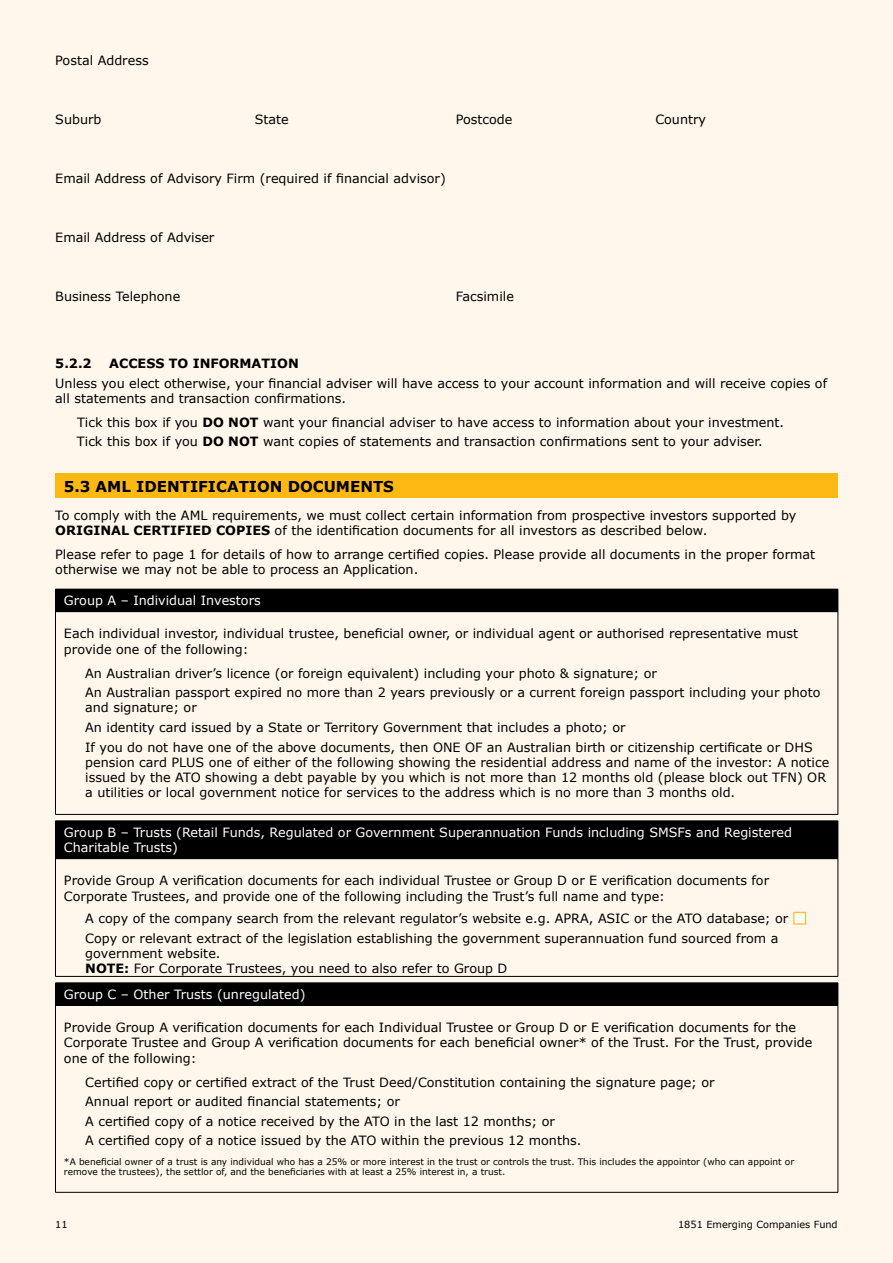
<style>
.page{position:relative;width:893px;height:1263px;background:#fff7eb}
.page>*{position:absolute;margin:0;border:0;box-sizing:border-box;transform-origin:0 0}
.t1{font:700 15px "Verdana";color:#000}
.t2{font:12.75px/15.3px "Verdana";color:#000}
.t3{font:12.75px/15.3px "Verdana";color:#fff}
.t4{font:700 12.75px "Verdana";color:#000}
.t5{font:9.75px "Verdana";color:#000}
.t6{font:9px/10.8px "Verdana";color:#000}
.s1{font-weight:700}
</style>
<div class="page">
<div style="left:55px;top:474px;width:783px;height:24px;background:#fdb913"></div>
<div style="left:55px;top:589px;width:783px;height:23px;background:#000"></div>
<svg style="left:838px;top:589px;width:1px;height:22px"></svg>
<hr style="left:55px;top:612px;width:1px;height:202px;background:#000">
<hr style="left:838px;top:612px;width:1px;height:202px;background:#000">
<hr style="left:55px;top:814px;width:783px;height:1px;background:#000">
<div style="left:55px;top:821px;width:783px;height:38px;background:#000"></div>
<hr style="left:55px;top:820px;width:783px;height:1px;background:#000">
<hr style="left:838px;top:821px;width:1px;height:37px;background:#000">
<hr style="left:55px;top:859px;width:1px;height:117px;background:#000">
<hr style="left:838px;top:859px;width:1px;height:117px;background:#000">
<hr style="left:55px;top:976px;width:783px;height:1px;background:#000">
<div style="left:793px;top:912px;width:13px;height:12px;background:#fff;border:1px solid #fdb913"></div>
<div style="left:55px;top:983px;width:783px;height:22px;background:#000"></div>
<hr style="left:55px;top:982px;width:783px;height:1px;background:#000">
<svg style="left:838px;top:983px;width:1px;height:22px"></svg>
<hr style="left:55px;top:1005px;width:783px;height:1px;background:#000">
<hr style="left:55px;top:1005px;width:1px;height:187px;background:#000">
<hr style="left:838px;top:1005px;width:1px;height:187px;background:#000">
<hr style="left:55px;top:1192px;width:783px;height:1px;background:#000">
<p class="t2" style="left:55px;top:53px;width:95px">Postal Address</p>
<p class="t2" style="left:55px;top:112px;width:48px">Suburb</p>
<p class="t2" style="left:255px;top:112px;width:36px">State</p>
<p class="t2" style="left:456px;top:112px;width:58px">Postcode</p>
<p class="t2" style="left:655px;top:112px;width:52px">Country</p>
<p class="t2" style="left:55px;top:171px;width:392px">Email Address of Advisory Firm (required if financial advisor)</p>
<p class="t2" style="left:55px;top:230px;width:161px">Email Address of Adviser</p>
<p class="t2" style="left:55px;top:289px;width:126px">Business Telephone</p>
<p class="t2" style="left:456px;top:289px;width:60px">Facsimile</p>
<p class="t4" style="left:55px;top:355px;width:38px">5.2.2</p>
<p class="t4" style="left:109px;top:355px;width:191px">ACCESS TO INFORMATION</p>
<p class="t2" style="left:55px;top:376px;width:773px">Unless you elect otherwise, your financial adviser will have access to your account information and will receive copies of all statements and transaction confirmations.</p>
<p class="t2" style="left:77px;top:413px;width:709px;line-height:19.5px">Tick this box if you <span class="s1">DO NOT</span> want your financial adviser to have access to information about your investment.<br>Tick this box if you <span class="s1">DO NOT</span> want copies of statements and transaction confirmations sent to your adviser.</p>
<p class="t1" style="left:64px;top:476px;width:332px">5.3 AML IDENTIFICATION DOCUMENTS</p>
<p class="t2" style="left:55px;top:508px;width:743px">To comply with the AML requirements, we must collect certain information from prospective investors supported by<br><span class="s1">ORIGINAL CERTIFIED COPIES</span> of the identification documents for all investors as described below.</p>
<p class="t2" style="left:55px;top:547px;width:761px">Please refer to page 1 for details of how to arrange certified copies. Please provide all documents in the proper format otherwise we may not be able to process an Application.</p>
<p class="t3" style="left:64px;top:593px;width:198px">Group A – Individual Investors</p>
<p class="t2" style="left:64px;top:626px;width:736px">Each individual investor, individual trustee, beneficial owner, or individual agent or authorised representative must provide one of the following:</p>
<p class="t2" style="left:85px;top:663px;width:737px;line-height:19.5px">An Australian driver’s licence (or foreign equivalent) including your photo &amp; signature; or<br>An Australian passport expired no more than 2 years previously or a current foreign passport including your photo</p>
<p class="t2" style="left:85px;top:698px;width:729px;line-height:19.5px">and signature; or<br>An identity card issued by a State or Territory Government that includes a photo; or<br>If you do not have one of the above documents, then ONE OF an Australian birth or citizenship certificate or DHS</p>
<p class="t2" style="left:85px;top:755px;width:746px">pension card PLUS one of either of the following showing the residential address and name of the investor: A notice issued by the ATO showing a debt payable by you which is not more than 12 months old (please block out TFN) OR a utilities or local government notice for services to the address which is no more than 3 months old.</p>
<p class="t3" style="left:64px;top:825px;width:729px">Group B – Trusts (Retail Funds, Regulated or Government Superannuation Funds including SMSFs and Registered<br>Charitable Trusts)</p>
<p class="t2" style="left:64px;top:873px;width:707px">Provide Group A verification documents for each individual Trustee or Group D or E verification documents for<br>Corporate Trustees, and provide one of the following including the Trust’s full name and type:</p>
<p class="t2" style="left:85px;top:909px;width:705px;line-height:19.5px">A copy of the company search from the relevant regulator’s website e.g. APRA, ASIC or the ATO database; or<br>Copy or relevant extract of the legislation establishing the government superannuation fund sourced from a</p>
<p class="t2" style="left:85px;top:946px;width:424px">government website.<br><span class="s1">NOTE:</span> For Corporate Trustees, you need to also refer to Group D</p>
<p class="t3" style="left:64px;top:987px;width:243px">Group C – Other Trusts (unregulated)</p>
<p class="t2" style="left:64px;top:1020px;width:750px">Provide Group A verification documents for each Individual Trustee or Group D or E verification documents for the<br>Corporate Trustee and Group A verification documents for each beneficial owner* of the Trust. For the Trust, provide one of the following:</p>
<p class="t2" style="left:85px;top:1072px;width:631px;line-height:19.5px">Certified copy or certified extract of the Trust Deed/Constitution containing the signature page; or Annual report or audited financial statements; or<br>A certified copy of a notice received by the ATO in the last 12 months; or<br>A certified copy of a notice issued by the ATO within the previous 12 months.</p>
<p class="t6" style="left:64px;top:1156px;width:732px">*A beneficial owner of a trust is any individual who has a 25% or more interest in the trust or controls the trust. This includes the appointor (who can appoint or remove the trustees), the settlor of, and the beneficiaries with at least a 25% interest in, a trust.</p>
<p class="t5" style="left:55px;top:1218px;width:14px">11</p>
<p class="t5" style="left:678px;top:1218px;width:161px">1851 Emerging Companies Fund</p>
</div>
